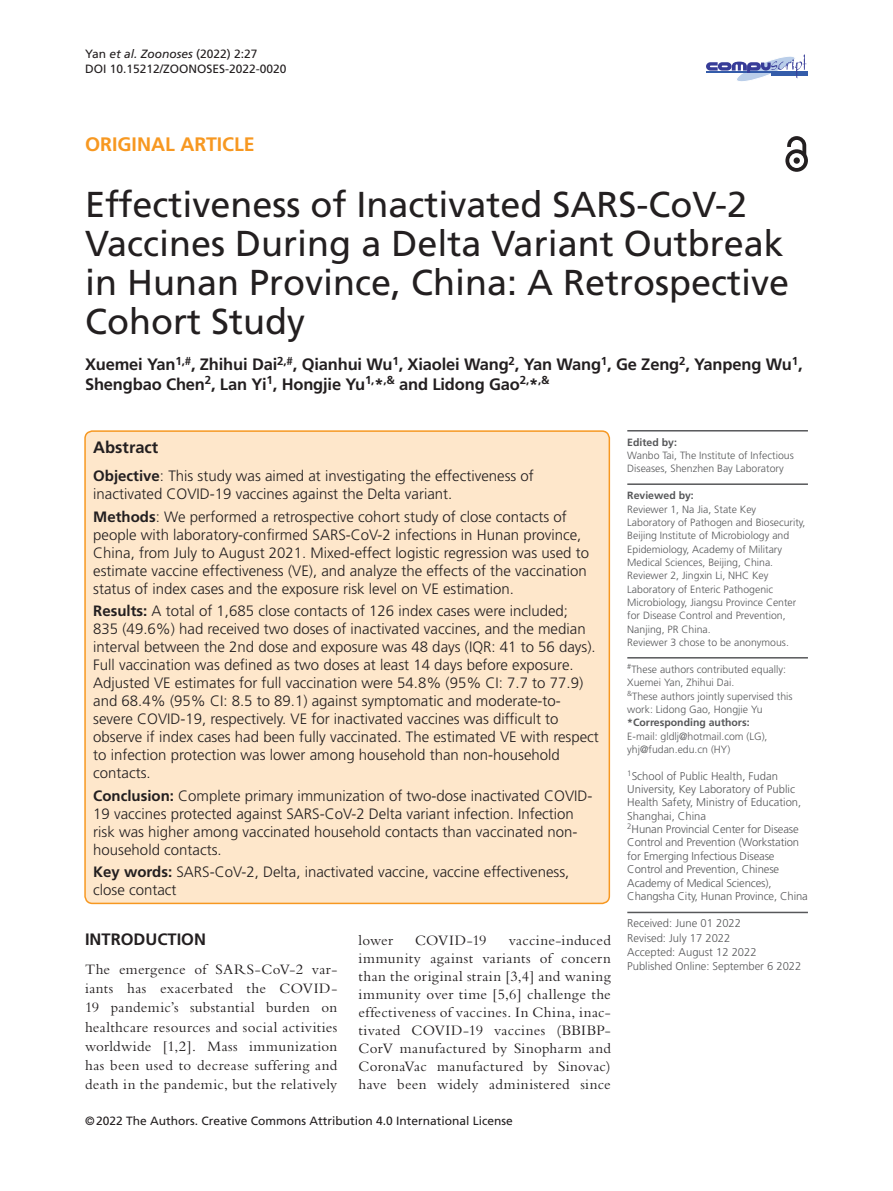
<style>
.page{position:relative;width:893px;height:1191px;background:#fff}
.page>*{position:absolute;margin:0;border:0;box-sizing:border-box;transform-origin:0 0}
.t1{font:36px/39px "Frutiger";color:#231f20}
.t2{font:700 19.5px "Frutiger";color:#f79821}
.t3{font:700 16.5px/19.5px "Frutiger";letter-spacing:-.01em;color:#231f20}
.t4{font:300 15px/18px "Frutiger";color:#231f20}
.t5{font:15px/18px "Bembo";letter-spacing:.02em;color:#231f20;text-align:justify}
.t6{font:12px/15px "Frutiger";color:#231f20}
.t7{font:300 11.25px/13.4px "Frutiger";letter-spacing:-.005em;color:#57585a}
.t8{font:300 10.5px/13.4px "Frutiger";color:#57585a}
.t9{font:700 10.5px "Frutiger";color:#57585a}
.s1{font-style:italic}
.s2{font-weight:700}
</style>
<div class="page">
<hr style="left:771px;top:71px;width:37px;height:4px;background:#345caa">
<svg style="left:706px;top:54px;width:101px;height:28px"></svg>
<svg style="left:785px;top:136px;width:23px;height:36px"></svg>
<hr style="left:627px;top:430px;width:181px;height:1px;background:#57585a">
<hr style="left:627px;top:483px;width:181px;height:2px;background:#57585a">
<hr style="left:627px;top:657px;width:181px;height:1px;background:#57585a">
<hr style="left:627px;top:911px;width:181px;height:2px;background:#57585a">
<div style="left:85px;top:431px;width:524px;height:472px;background:#fee7cb;border-radius:8px"></div>
<div style="left:84px;top:430px;width:526px;height:474px;border:2px solid #f79821;border-radius:8px"></div>
<p class="t6" style="left:85px;top:46px;width:203px">Yan <span class="s1">et al. Zoonoses</span> (2022) 2:27<br>DOI 10.15212/ZOONOSES-2022-0020</p>
<h2 class="t2" style="left:85px;top:132px;width:171px">ORIGINAL ARTICLE</h2>
<h1 class="t1" style="left:85px;top:185px;width:706px">Effectiveness of Inactivated SARS-CoV-2<br>Vaccines During a Delta Variant Outbreak in Hunan Province, China: A Retrospective Cohort Study</h1>
<p class="t3" style="left:85px;top:355px;width:719px">Xuemei Yan<sup>1,#</sup>, Zhihui Dai<sup>2,#</sup>, Qianhui Wu<sup>1</sup>, Xiaolei Wang<sup>2</sup>, Yan Wang<sup>1</sup>, Ge Zeng<sup>2</sup>, Yanpeng Wu<sup>1</sup>,<br>Shengbao Chen<sup>2</sup>, Lan Yi<sup>1</sup>, Hongjie Yu<sup>1,</sup>*<sup>,&amp;</sup> and Lidong Gao<sup>2,</sup>*<sup>,&amp;</sup></p>
<p class="t3" style="left:93px;top:438px;width:67px">Abstract</p>
<p class="t4" style="left:93px;top:467px;width:442px"><span class="s2">Objective</span>: This study was aimed at investigating the effectiveness of inactivated COVID-19 vaccines against the Delta variant.</p>
<p class="t4" style="left:93px;top:507px;width:497px"><span class="s2">Methods</span>: We performed a retrospective cohort study of close contacts of people with laboratory-confirmed SARS-CoV-2 infections in Hunan province, China, from July to August 2021. Mixed-effect logistic regression was used to estimate vaccine effectiveness (VE), and analyze the effects of the vaccination status of index cases and the exposure risk level on VE estimation.</p>
<p class="t4" style="left:93px;top:602px;width:507px"><span class="s2">Results:</span> A total of 1,685 close contacts of 126 index cases were included;<br>835 (49.6%) had received two doses of inactivated vaccines, and the median interval between the 2nd dose and exposure was 48 days (IQR: 41 to 56 days).<br>Full vaccination was defined as two doses at least 14 days before exposure.<br>Adjusted VE estimates for full vaccination were 54.8% (95% CI: 7.7 to 77.9) and 68.4% (95% CI: 8.5 to 89.1) against symptomatic and moderate-to&shy;severe COVID-19, respectively. VE for inactivated vaccines was difficult to observe if index cases had been fully vaccinated. The estimated VE with respect to infection protection was lower among household than non-household contacts.</p>
<p class="t4" style="left:93px;top:786px;width:501px"><span class="s2">Conclusion:</span> Complete primary immunization of two-dose inactivated COVID-19 vaccines protected against SARS-CoV-2 Delta variant infection. Infection risk was higher among vaccinated household contacts than vaccinated non&shy;household contacts.</p>
<p class="t4" style="left:93px;top:863px;width:478px"><span class="s2">Key words:</span> SARS-CoV-2, Delta, inactivated vaccine, vaccine effectiveness, close contact</p>
<p class="t3" style="left:85px;top:930px;width:123px">INTRODUCTION</p>
<p class="t5" style="left:85px;top:959px;width:254px;line-height:19.4px">The emergence of SARS-CoV-2 var&shy;iants has exacerbated the COVID-19 pandemic’s substantial burden on healthcare resources and social activities worldwide [1,2]. Mass immunization has been used to decrease suffering and death in the pandemic, but the relatively</p>
<p class="t5" style="left:359px;top:931px;width:36px">lower</p>
<p class="t5" style="left:415px;top:931px;width:73px">COVID-19</p>
<p class="t5" style="left:359px;top:931px;width:254px;text-indent:150px">vaccine-induced immunity against variants of concern than the original strain [3,4] and waning immunity over time [5,6] challenge the effectiveness of vaccines. In China, inac&shy;tivated COVID-19 vaccines (BBIBP-CorV manufactured by Sinopharm and CoronaVac manufactured by Sinovac) have been widely administered since</p>
<p class="t6" style="left:85px;top:1113px;width:429px">©2022 The Authors. Creative Commons Attribution 4.0 International License</p>
<p class="t9" style="left:627px;top:436px;width:51px">Edited by:</p>
<p class="t8" style="left:627px;top:449px;width:168px">Wanbo Tai, The Institute of Infectious<br>Diseases, Shenzhen Bay Laboratory</p>
<p class="t9" style="left:627px;top:489px;width:68px">Reviewed by:</p>
<p class="t8" style="left:627px;top:502px;width:180px">Reviewer 1, Na Jia, State Key Laboratory of Pathogen and Biosecurity, Beijing Institute of Microbiology and Epidemiology, Academy of Military Medical Sciences, Beijing, China.<br>Reviewer 2, Jingxin Li, NHC Key Laboratory of Enteric Pathogenic Microbiology, Jiangsu Province Center for Disease Control and Prevention, Nanjing, PR China.<br>Reviewer 3 chose to be anonymous.</p>
<p class="t8" style="left:627px;top:662px;width:167px"><sup>#</sup>These authors contributed equally:<br>Xuemei Yan, Zhihui Dai.<br><sup>&amp;</sup>These authors jointly supervised this work: Lidong Gao, Hongjie Yu</p>
<p class="t9" style="left:627px;top:716px;width:124px">*Corresponding authors:</p>
<p class="t8" style="left:627px;top:729px;width:142px">E-mail: gldlj@hotmail.com (LG), yhj@fudan.edu.cn (HY)</p>
<p class="t7" style="left:627px;top:769px;width:182px"><sup>1</sup>School of Public Health, Fudan University, Key Laboratory of Public Health Safety, Ministry of Education, Shanghai, China<br><sup>2</sup>Hunan Provincial Center for Disease Control and Prevention (Workstation for Emerging Infectious Disease Control and Prevention, Chinese Academy of Medical Sciences), Changsha City, Hunan Province, China</p>
<p class="t7" style="left:627px;top:916px;width:176px;line-height:14.2px">Received: June 01 2022<br>Revised: July 17 2022<br>Accepted: August 12 2022<br>Published Online: September 6 2022</p>
</div>
